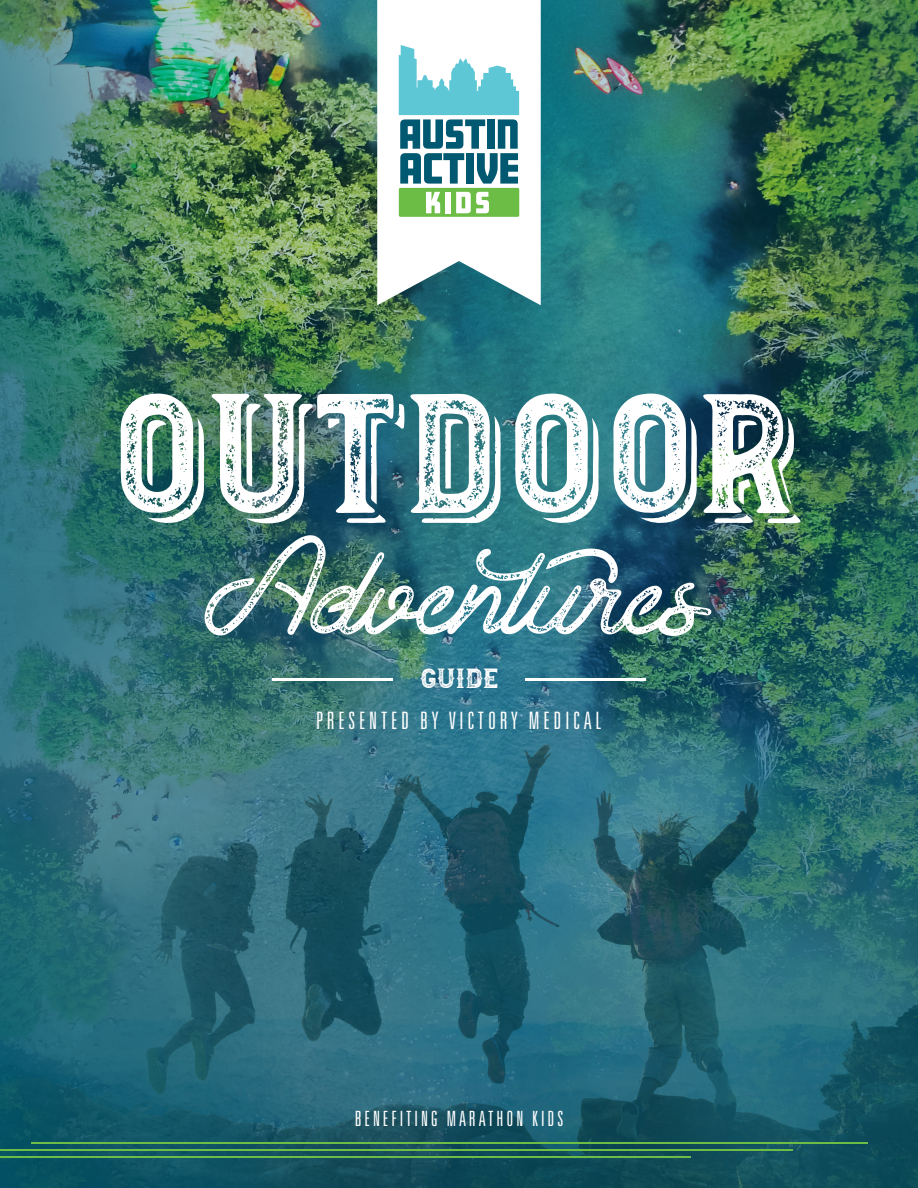
<style>
.page{position:relative;width:918px;height:1188px;background:#fff}
.page>*{position:absolute;margin:0;border:0;box-sizing:border-box;transform-origin:0 0}
.t1{font:181.5px "Blatchford Grunge Shadow";letter-spacing:-.08em;color:#fff}
.t2{font:165px "Mystic Grunge";letter-spacing:-.005em;color:#fff}
.t3{font:30px "Palestone Grunge";letter-spacing:-.02em;color:#fff}
.t4{font:300 ultra-condensed 24px "Univers";letter-spacing:.16em;color:#fff}
.t5{font:300 ultra-condensed 21px "Univers";letter-spacing:.14em;color:#fff}
</style>
<div class="page">
<img style="left:0;top:0;width:918px;height:1188px">
<hr style="left:32px;top:1142px;width:689px;height:2px;background:#6bbd45">
<hr style="left:0;top:1150px;width:646px;height:1px;background:#6bbd45">
<hr style="left:0;top:1156px;width:544px;height:2px;background:#6bbd45">
<hr style="left:178px;top:1142px;width:689px;height:2px;background:#6bbd45">
<hr style="left:104px;top:1150px;width:689px;height:1px;background:#6bbd45">
<hr style="left:2px;top:1156px;width:689px;height:2px;background:#6bbd45">
<svg style="left:377px;top:0;width:164px;height:305px"></svg>
<svg style="left:399px;top:45px;width:120px;height:139px"></svg>
<div style="left:399px;top:188px;width:120px;height:29px;background:#6bbd45;border-radius:2px"></div>
<svg style="left:426px;top:192px;width:14px;height:21px"></svg>
<div style="left:445px;top:192px;width:6px;height:21px;background:#fff"></div>
<svg style="left:456px;top:192px;width:33px;height:21px"></svg>
<hr style="left:272px;top:678px;width:120px;height:3px;background:#fff">
<hr style="left:526px;top:678px;width:120px;height:3px;background:#fff">
<p class="t1" style="left:110px;top:336px;width:699px">OUTDOOR</p>
<p class="t2" style="left:211px;top:493px;width:498px">Adventures</p>
<p class="t3" style="left:419px;top:660px;width:81px">guide</p>
<p class="t4" style="left:316px;top:708px;width:287px">PRESENTED BY VICTORY MEDICAL</p>
<p class="t5" style="left:355px;top:1108px;width:210px">BENEFITING MARATHON KIDS</p>
</div>
